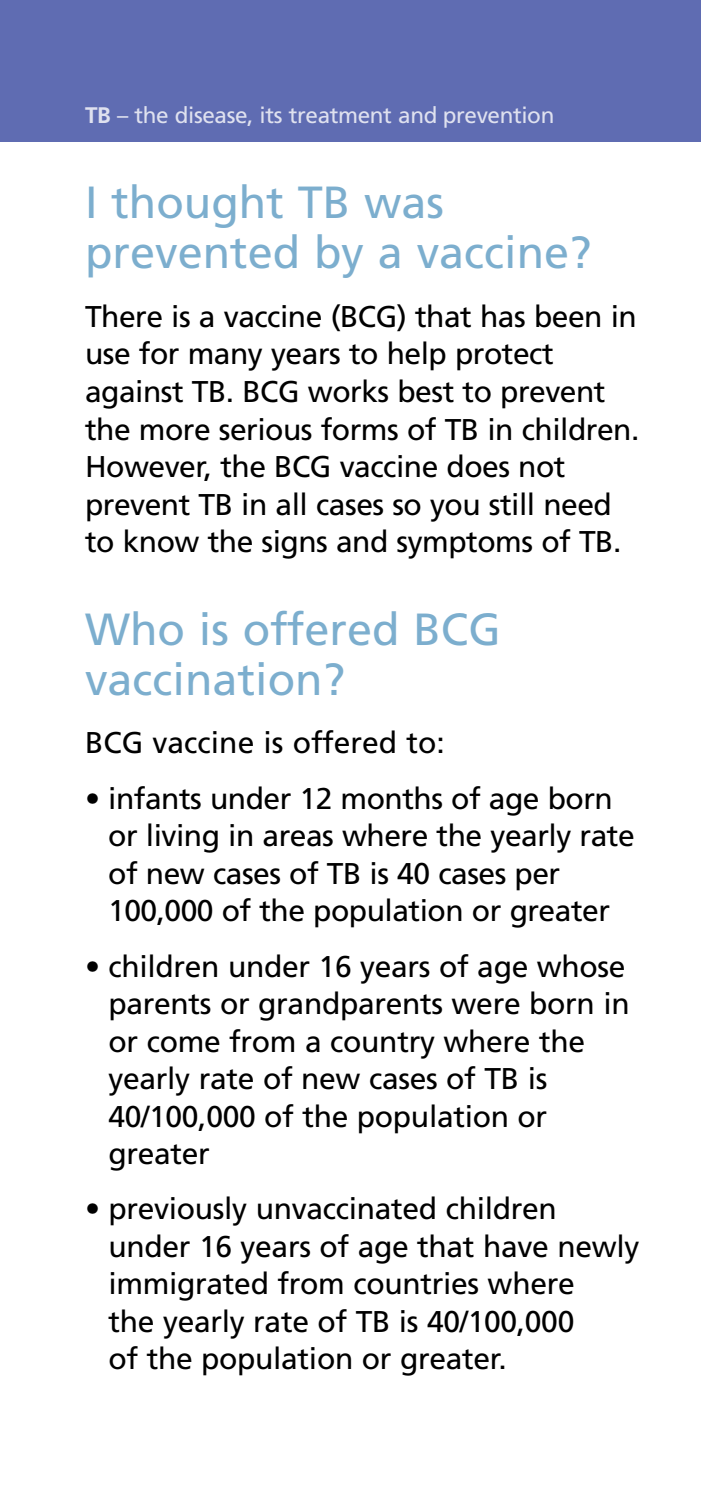
<style>
.page{position:relative;width:702px;height:1489px;background:#fff}
.page>*{position:absolute;margin:0;border:0;box-sizing:border-box;transform-origin:0 0}
.t1{font:45px/50px "Frutiger";color:#7caece}
.t2{font:30px/37.5px "Frutiger";letter-spacing:-.015em;color:#000}
.t3{font:22.5px "Frutiger";letter-spacing:-.015em;color:#dfe1ef}
.s1{font-weight:700}
</style>
<div class="page">
<div style="left:0;top:1px;width:700px;height:141px;background:#5f6cb2"></div>
<p class="t3" style="left:85px;top:102px;width:471px"><span class="s1">TB</span> – the disease, its treatment and prevention</p>
<h1 class="t1" style="left:85px;top:178px;width:508px">I thought TB was prevented by a vaccine?</h1>
<p class="t2" style="left:85px;top:298px;width:555px">There is a vaccine (BCG) that has been in use for many years to help protect against TB. BCG works best to prevent the more serious forms of TB in children.<br>However, the BCG vaccine does not prevent TB in all cases so you still need to know the signs and symptoms of TB.</p>
<h1 class="t1" style="left:85px;top:604px;width:417px">Who is offered BCG vaccination?</h1>
<p class="t2" style="left:85px;top:724px;width:361px">BCG vaccine is offered to:</p>
<p class="t2" style="left:108px;top:779px;width:528px;text-indent:-23px">• infants under 12 months of age born or living in areas where the yearly rate of new cases of TB is 40 cases per 100,000 of the population or greater</p>
<p class="t2" style="left:108px;top:947px;width:522px;text-indent:-23px">• children under 16 years of age whose parents or grandparents were born in or come from a country where the yearly rate of new cases of TB is<br>40/100,000 of the population or greater</p>
<p class="t2" style="left:108px;top:1190px;width:532px;text-indent:-23px">• previously unvaccinated children under 16 years of age that have newly immigrated from countries where<br>the yearly rate of TB is 40/100,000<br>of the population or greater.</p>
</div>
